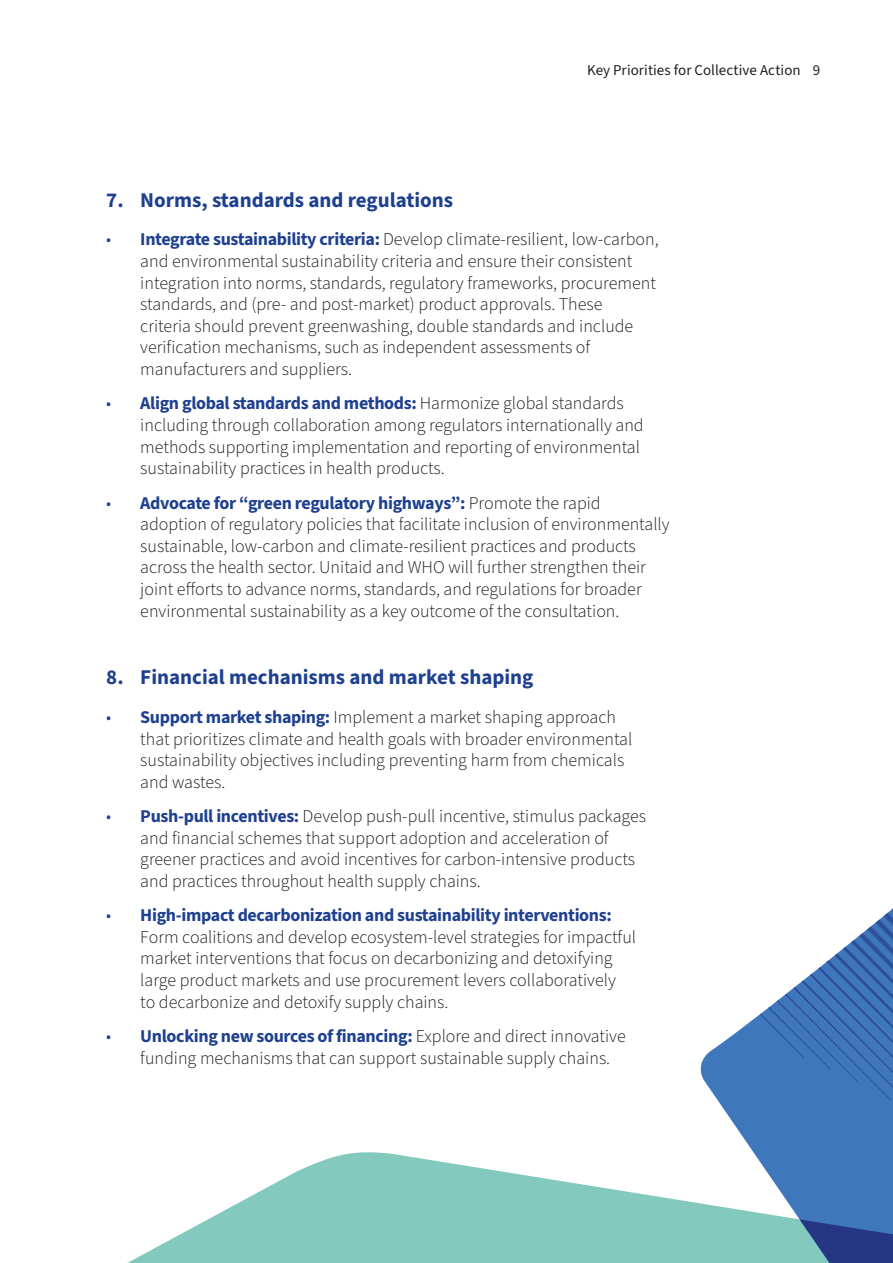
<style>
.page{position:relative;width:893px;height:1263px;background:#fff}
.page>*{position:absolute;margin:0;border:0;box-sizing:border-box;transform-origin:0 0}
.Header_L2{font:700 21px "Source Sans 3";color:#1e408f}
.t1{font:300 18px/21.6px "Source Sans 3";color:#231f20}
.t2{font:15px "Source Sans 3";letter-spacing:.005em;color:#231f20}
.s1{color:#1e408f}
.s2{font-weight:700;color:#1e408f}
</style>
<div class="page">
<svg style="left:127px;top:1152px;width:571px;height:111px;fill:#84c9be"></svg>
<svg style="left:698px;top:1184px;width:195px;height:79px;fill:#84c9be"></svg>
<svg style="left:700px;top:908px;width:193px;height:276px"></svg>
<svg style="left:800px;top:1219px;width:93px;height:44px;background:#375897"></svg>
<p class="t2" style="left:587px;top:60px;width:235px">Key Priorities for Collective Action 9</p>
<p class="Header_L2" style="left:106px;top:186px;width:348px">7. Norms, standards and regulations</p>
<p class="t1" style="left:140px;top:229px;width:520px;text-indent:-34px"><span class="s1">•</span> <span class="s2">Integrate sustainability criteria:</span> Develop climate-resilient, low-carbon, and environmental sustainability criteria and ensure their consistent integration into norms, standards, regulatory frameworks, procurement standards, and (pre- and post-market) product approvals. These<br>criteria should prevent greenwashing, double standards and include verification mechanisms, such as independent assessments of manufacturers and suppliers.</p>
<p class="t1" style="left:140px;top:393px;width:505px;text-indent:-34px"><span class="s1">•</span> <span class="s2">Align global standards and methods:</span> Harmonize global standards including through collaboration among regulators internationally and methods supporting implementation and reporting of environmental sustainability practices in health products.</p>
<p class="t1" style="left:140px;top:492px;width:531px;text-indent:-34px"><span class="s1">•</span> <span class="s2">Advocate for “green regulatory highways”:</span> Promote the rapid adoption of regulatory policies that facilitate inclusion of environmentally sustainable, low-carbon and climate-resilient practices and products across the health sector. Unitaid and WHO will further strengthen their joint efforts to advance norms, standards, and regulations for broader environmental sustainability as a key outcome of the consultation.</p>
<p class="Header_L2" style="left:106px;top:664px;width:429px">8. Financial mechanisms and market shaping</p>
<p class="t1" style="left:140px;top:706px;width:493px;text-indent:-34px"><span class="s1">•</span> <span class="s2">Support market shaping:</span> Implement a market shaping approach that prioritizes climate and health goals with broader environmental sustainability objectives including preventing harm from chemicals and wastes.</p>
<p class="t1" style="left:140px;top:805px;width:507px;text-indent:-34px"><span class="s1">•</span> <span class="s2">Push-pull incentives:</span> Develop push-pull incentive, stimulus packages and financial schemes that support adoption and acceleration of greener practices and avoid incentives for carbon-intensive products and practices throughout health supply chains.</p>
<p class="t1" style="left:140px;top:904px;width:497px;text-indent:-34px"><span class="s1">•</span> <span class="s2">High-impact decarbonization and sustainability interventions:<br></span>Form coalitions and develop ecosystem-level strategies for impactful market interventions that focus on decarbonizing and detoxifying large product markets and use procurement levers collaboratively<br>to decarbonize and detoxify supply chains.</p>
<p class="t1" style="left:140px;top:1025px;width:487px;text-indent:-34px"><span class="s1">•</span> <span class="s2">Unlocking new sources of financing:</span> Explore and direct innovative funding mechanisms that can support sustainable supply chains.</p>
</div>
